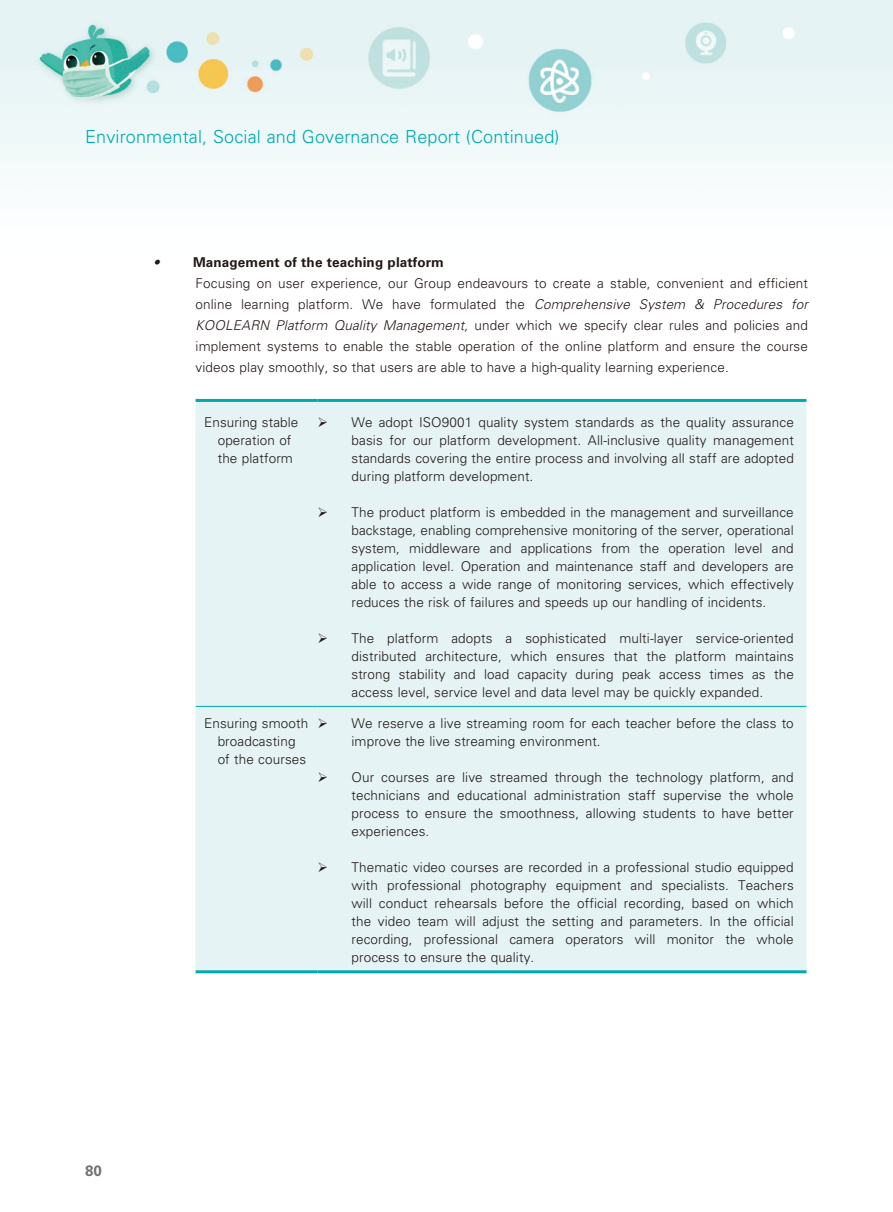
<style>
.page{position:relative;width:893px;height:1212px;background:#fff}
.page>*{position:absolute;margin:0;border:0;box-sizing:border-box;transform-origin:0 0}
.t1{font:300 18px "Univers";letter-spacing:.01em;color:#00a9b0}
.t2{font:700 15px "Univers";color:#727272}
.t3{font:300 13.5px/18px "Univers";letter-spacing:.01em;color:#231916;text-align:justify}
.t4{font:700 13.5px "Univers";letter-spacing:.01em;color:#231916}
.t5{font:italic 300 13.5px "Univers";color:#231916}
.s1{font-style:italic}
</style>
<div class="page">
<img style="left:0;top:0;width:892px;height:163px">
<div style="left:196px;top:402px;width:610px;height:568px;background:#e5f3f5"></div>
<hr style="left:196px;top:399px;width:121px;height:3px;background:#00a9b0">
<hr style="left:317px;top:399px;width:489px;height:3px;background:#00a9b0">
<hr style="left:196px;top:970px;width:121px;height:3px;background:#00a9b0">
<hr style="left:317px;top:970px;width:489px;height:3px;background:#00a9b0">
<hr style="left:196px;top:706px;width:121px;height:1px;background:#00a9b0">
<hr style="left:317px;top:706px;width:489px;height:1px;background:#00a9b0">
<svg style="left:329px;top:728px;width:13px;height:1px"></svg>
<h1 class="t1" style="left:85px;top:126px;width:476px">Environmental, Social and Governance Report (Continued)</h1>
<p class="t5" style="left:153px;top:254px;width:8px">•</p>
<p class="t4" style="left:193px;top:254px;width:252px">Management of the teaching platform</p>
<p class="t3" style="left:196px;top:272px;width:614px;line-height:21px">Focusing on user experience, our Group endeavours to create a stable, convenient and efficient online learning platform. We have formulated the <span class="s1">Comprehensive System &amp; Procedures for KOOLEARN Platform Quality Management,</span> under which we specify clear rules and policies and implement systems to enable the stable operation of the online platform and ensure the course videos play smoothly, so that users are able to have a high-quality learning experience.</p>
<p class="t2" style="left:85px;top:1162px;width:18px">80</p>
<p class="t3" style="left:218px;top:413px;width:82px;text-align:left;text-indent:-14px">Ensuring stable operation of the platform</p>
<p class="t3" style="left:351px;top:413px;width:444px;text-indent:-34px">➢ We adopt ISO9001 quality system standards as the quality assurance basis for our platform development. All-inclusive quality management standards covering the entire process and involving all staff are adopted during platform development.</p>
<p class="t3" style="left:351px;top:503px;width:444px;text-indent:-34px">➢ The product platform is embedded in the management and surveillance backstage, enabling comprehensive monitoring of the server, operational system, middleware and applications from the operation level and application level. Operation and maintenance staff and developers are able to access a wide range of monitoring services, which effectively reduces the risk of failures and speeds up our handling of incidents.</p>
<p class="t3" style="left:351px;top:629px;width:444px;text-indent:-34px">➢ The platform adopts a sophisticated multi-layer service-oriented distributed architecture, which ensures that the platform maintains strong stability and load capacity during peak access times as the access level, service level and data level may be quickly expanded.</p>
<p class="t3" style="left:218px;top:714px;width:92px;text-align:left;text-indent:-14px">Ensuring smooth broadcasting of the courses</p>
<p class="t3" style="left:351px;top:714px;width:444px;text-indent:-34px">➢ We reserve a live streaming room for each teacher before the class to improve the live streaming environment.</p>
<p class="t3" style="left:351px;top:768px;width:444px;text-indent:-34px">➢ Our courses are live streamed through the technology platform, and technicians and educational administration staff supervise the whole process to ensure the smoothness, allowing students to have better experiences.</p>
<p class="t3" style="left:351px;top:858px;width:444px;text-indent:-34px">➢ Thematic video courses are recorded in a professional studio equipped with professional photography equipment and specialists. Teachers will conduct rehearsals before the official recording, based on which the video team will adjust the setting and parameters. In the official recording, professional camera operators will monitor the whole process to ensure the quality.</p>
</div>
